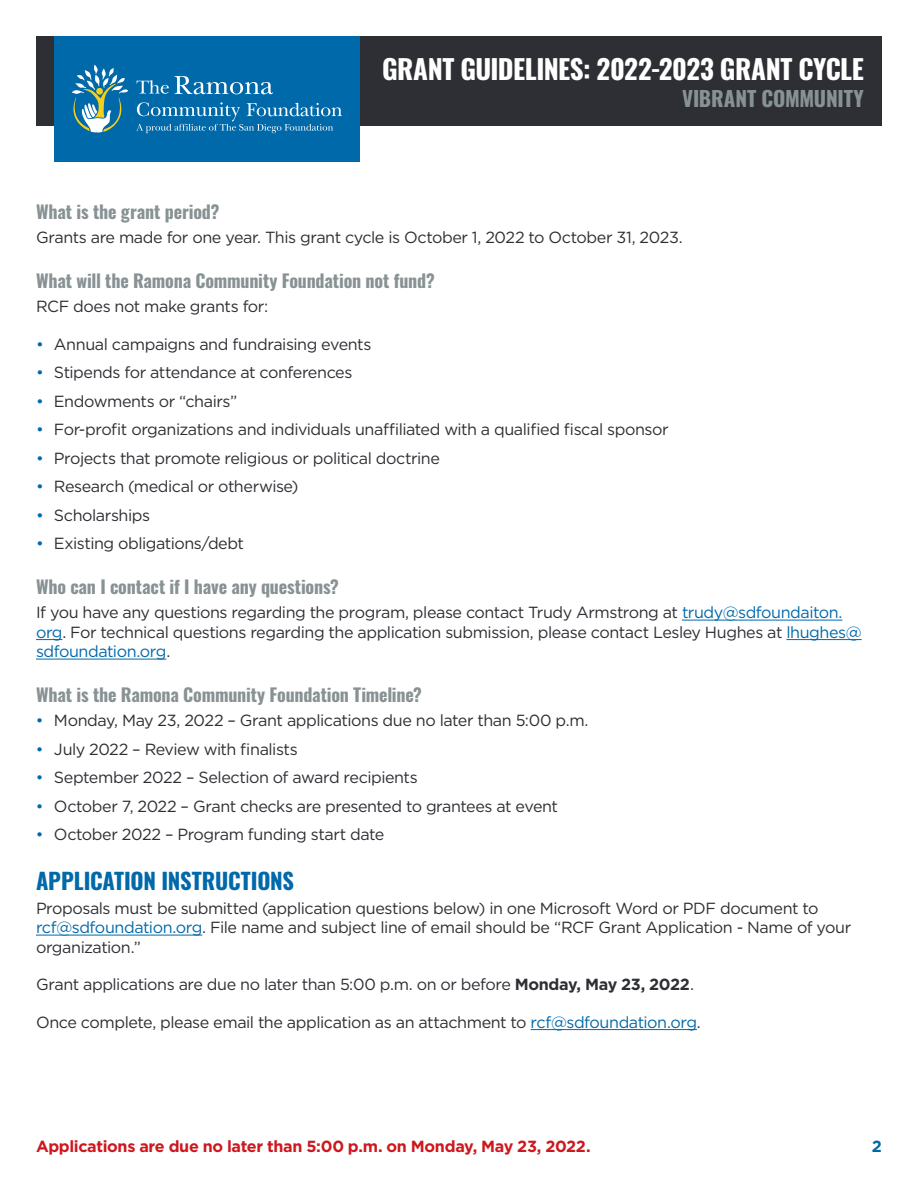
<style>
.page{position:relative;width:918px;height:1188px;background:#fff}
.page>*{position:absolute;margin:0;border:0;box-sizing:border-box;transform-origin:0 0}
.t1{font:700 27px "Oswald";letter-spacing:-.015em;color:#fff}
.t2{font:700 22.5px "Oswald";letter-spacing:-.015em;color:#0069aa}
.t3{font:700 21px "Oswald";letter-spacing:-.005em;color:#889294}
.t4{font:700 18px "Oswald";letter-spacing:-.01em;color:#889294}
.t5{font:16.2px/19.5px "Gotham";letter-spacing:-.025em;color:#2d2f34}
.t6{font:700 16.2px "Gotham";letter-spacing:-.02em;color:#ce171e}
.t7{font:700 16.2px "Gotham";color:#0069aa}
.s1{color:#0069aa}
.s2{font-weight:700}
</style>
<div class="page">
<div style="left:36px;top:36px;width:846px;height:89px;background:#2d2f34"></div>
<div style="left:54px;top:36px;width:306px;height:126px;background:#0069aa"></div>
<svg style="left:72px;top:65px;width:57px;height:68px"></svg>
<svg style="left:137px;top:76px;width:136px;height:18px"></svg>
<svg style="left:136px;top:102px;width:206px;height:31px"></svg>
<hr style="left:682px;top:620px;width:160px;height:1px;background:#0069aa">
<svg style="left:36px;top:639px;width:26px;height:1px"></svg>
<hr style="left:786px;top:639px;width:76px;height:1px;background:#0069aa">
<hr style="left:36px;top:659px;width:130px;height:1px;background:#0069aa">
<hr style="left:36px;top:935px;width:166px;height:1px;background:#0069aa">
<hr style="left:531px;top:1029px;width:166px;height:1px;background:#0069aa">
<h1 class="t1" style="left:382px;top:55px;width:483px">GRANT GUIDELINES: 2022-2023 GRANT CYCLE</h1>
<p class="t3" style="left:682px;top:88px;width:183px">VIBRANT COMMUNITY</p>
<p class="t4" style="left:36px;top:203px;width:185px">What is the grant period?</p>
<p class="t5" style="left:36px;top:228px;width:648px">Grants are made for one year. This grant cycle is October 1, 2022 to October 31, 2023.</p>
<p class="t4" style="left:36px;top:272px;width:400px">What will the Ramona Community Foundation not fund?</p>
<p class="t5" style="left:36px;top:297px;width:234px">RCF does not make grants for:</p>
<p class="t5" style="left:36px;top:334px;width:337px"><span class="s1">•</span> Annual campaigns and fundraising events</p>
<p class="t5" style="left:36px;top:363px;width:318px"><span class="s1">•</span> Stipends for attendance at conferences</p>
<p class="t5" style="left:36px;top:391px;width:203px"><span class="s1">•</span> Endowments or “chairs”</p>
<p class="t5" style="left:36px;top:420px;width:634px"><span class="s1">•</span> For-profit organizations and individuals unaffiliated with a qualified fiscal sponsor</p>
<p class="t5" style="left:36px;top:448px;width:405px"><span class="s1">•</span> Projects that promote religious or political doctrine</p>
<p class="t5" style="left:36px;top:477px;width:264px"><span class="s1">•</span> Research (medical or otherwise)</p>
<p class="t5" style="left:36px;top:505px;width:116px"><span class="s1">•</span> Scholarships</p>
<p class="t5" style="left:36px;top:534px;width:210px"><span class="s1">•</span> Existing obligations/debt</p>
<p class="t4" style="left:36px;top:578px;width:305px">Who can I contact if I have any questions?</p>
<p class="t5" style="left:36px;top:603px;width:827px">If you have any questions regarding the program, please contact Trudy Armstrong at <span class="s1">trudy@sdfoundaiton. org</span>. For technical questions regarding the application submission, please contact Lesley Hughes at <span class="s1">lhughes@ sdfoundation.org</span>.</p>
<p class="t4" style="left:36px;top:686px;width:388px">What is the Ramona Community Foundation Timeline?</p>
<p class="t5" style="left:36px;top:711px;width:554px"><span class="s1">•</span> Monday, May 23, 2022 – Grant applications due no later than 5:00 p.m.</p>
<p class="t5" style="left:36px;top:739px;width:263px"><span class="s1">•</span> July 2022 – Review with finalists</p>
<p class="t5" style="left:36px;top:768px;width:383px"><span class="s1">•</span> September 2022 – Selection of award recipients</p>
<p class="t5" style="left:36px;top:796px;width:524px"><span class="s1">•</span> October 7, 2022 – Grant checks are presented to grantees at event</p>
<p class="t5" style="left:36px;top:825px;width:350px"><span class="s1">•</span> October 2022 – Program funding start date</p>
<h2 class="t2" style="left:36px;top:869px;width:260px">APPLICATION INSTRUCTIONS</h2>
<p class="t5" style="left:36px;top:898px;width:817px">Proposals must be submitted (application questions below) in one Microsoft Word or PDF document to <span class="s1">rcf@sdfoundation.org</span>. File name and subject line of email should be “RCF Grant Application - Name of your organization.”</p>
<p class="t5" style="left:36px;top:975px;width:659px">Grant applications are due no later than 5:00 p.m. on or before <span class="s2">Monday, May 23, 2022</span>.</p>
<p class="t5" style="left:36px;top:1012px;width:666px">Once complete, please email the application as an attachment to <span class="s1">rcf@sdfoundation.org</span>.</p>
<p class="t6" style="left:36px;top:1136px;width:556px">Applications are due no later than 5:00 p.m. on Monday, May 23, 2022.</p>
<p class="t7" style="left:872px;top:1136px;width:12px">2</p>
</div>
